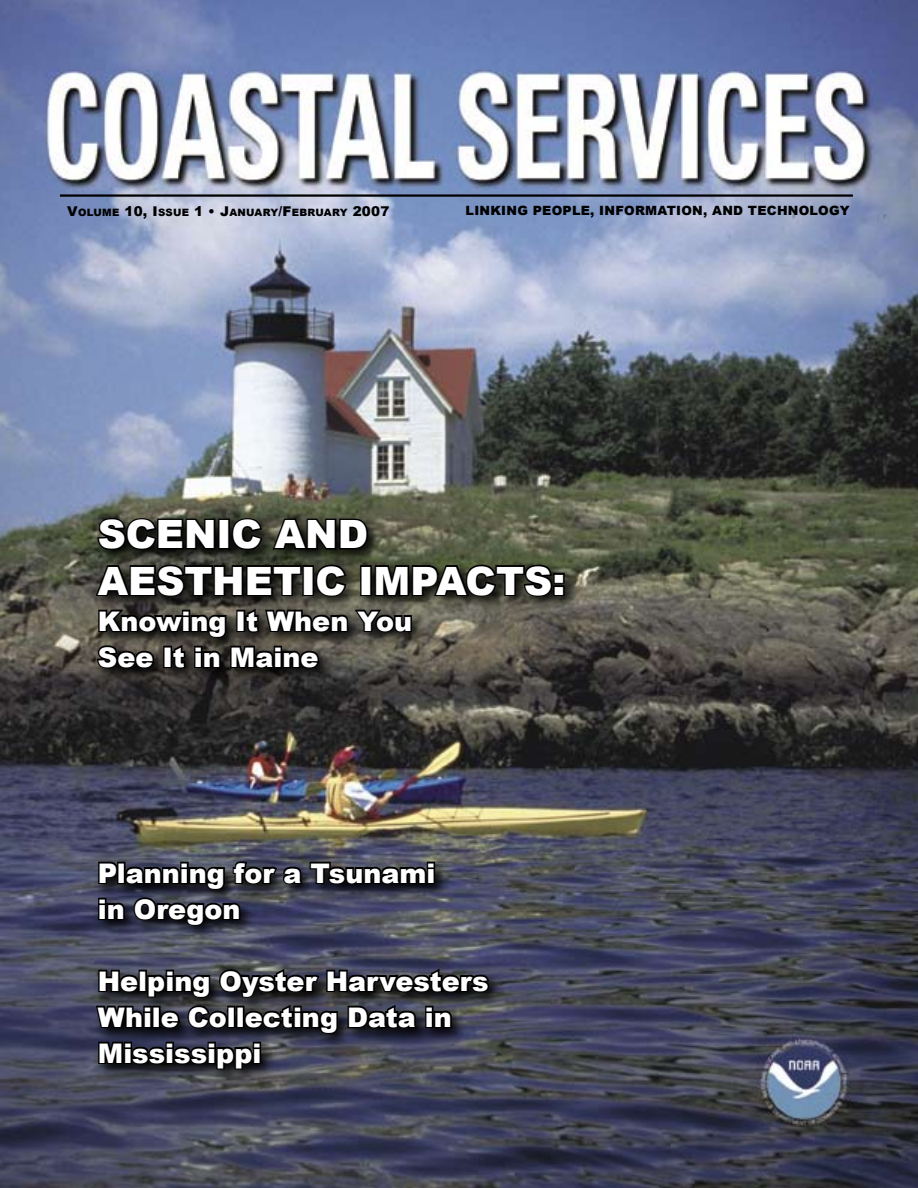
<style>
.page{position:relative;width:918px;height:1188px;background:#fff}
.page>*{position:absolute;margin:0;border:0;box-sizing:border-box;transform-origin:0 0}
.t1{font:900 39px/46.5px "Arial";color:#fff}
.t2{font:900 27px/36px "Arial";color:#fff}
.t3{font:900 12.75px "Arial";letter-spacing:.02em;color:#000}
.t4{font:900 10.2px "Arial";letter-spacing:.025em;color:#000}
.s1{font-size:13.5px}
</style>
<div class="page">
<img style="left:0;top:0;width:918px;height:1188px">
<hr style="left:60px;top:194px;width:793px;height:3px;background:#000">
<img style="left:90px;top:511px;width:493px;height:576px">
<svg style="left:93px;top:516px;width:473px;height:83px;background:#2d2f25"></svg>
<svg style="left:95px;top:606px;width:318px;height:65px;background:#302e29"></svg>
<svg style="left:97px;top:859px;width:340px;height:69px;background:#2e2f3d"></svg>
<svg style="left:94px;top:966px;width:398px;height:105px;background:#282932"></svg>
<p class="t4" style="left:67px;top:205px;width:324px"><span class="s1">V</span>olume <span class="s1">10, I</span>ssue <span class="s1">1 • J</span>anuary<span class="s1">/F</span>ebruary <span class="s1">2007</span></p>
<p class="t3" style="left:466px;top:202px;width:386px">Linking People, I nformation, and Technology</p>
<h1 class="t1" style="left:98px;top:510px;width:469px">Scenic and<br>Aesthetic I mpacts:</h1>
<p class="t2" style="left:98px;top:602px;width:316px">Knowing It When You<br>See It in Maine</p>
<p class="t2" style="left:98px;top:854px;width:339px">Planning for a Tsunami in Oregon</p>
<p class="t2" style="left:98px;top:962px;width:392px">Helping Oyster Harvesters<br>While Collecting Data in<br>Mississippi</p>
</div>
